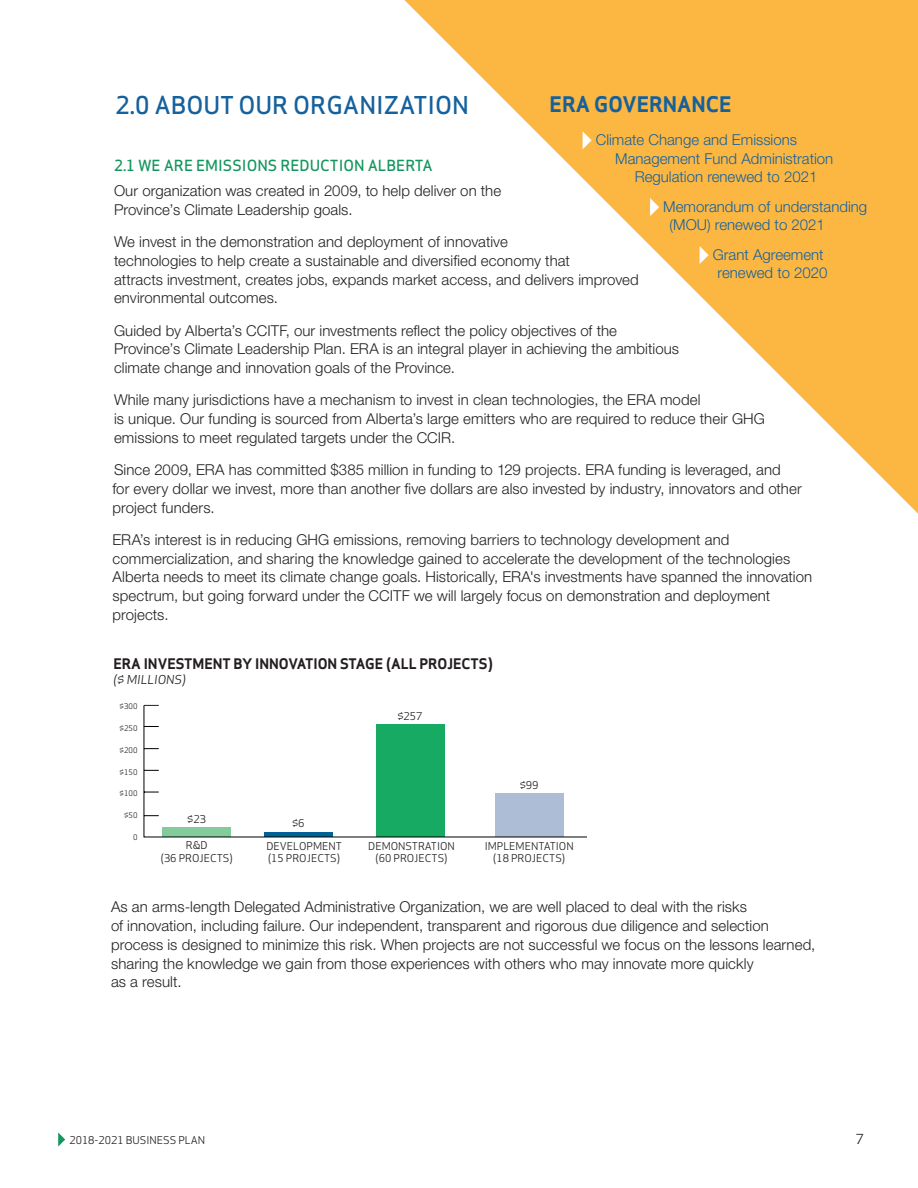
<style>
.page{position:relative;width:918px;height:1188px;background:#fff}
.page>*{position:absolute;margin:0;border:0;box-sizing:border-box;transform-origin:0 0}
.H5_-_Apex_11pt{font:500 24px "Apex Sans";color:#15619d}
.H5_-_Apex_11pt-2{font:700 21px "Apex Sans";color:#15619d}
.BODY_-_san_fran{font:300 15px/18.8px "Helvetica Neue LT Std";letter-spacing:.005em;color:#231f20}
.H5_-_Apex_11pt-3{font:300 15px/18.8px "Helvetica Neue LT Std";color:#15619d}
.H5_-_Apex_11pt-4{font:500 15px "Apex Sans";color:#16965f}
.H5_-_Apex_11pt-5{font:700 14.25px "Apex Sans";color:#231f20}
.t1{font:13.5px "Apex Sans";color:#231f20}
.H5_-_Apex_11pt-6{font:italic 12px "Apex Sans";color:#231f20}
.t2{font:10.5px/12.6px "Apex Sans";color:#231f20;text-align:center}
.t3{font:7.5px "Apex Sans";color:#231f20}
</style>
<div class="page">
<svg style="left:58px;top:1132px;width:7px;height:15px"></svg>
<svg style="left:404px;top:0;width:514px;height:514px"></svg>
<svg style="left:143px;top:705px;width:444px;height:133px"></svg>
<svg style="left:583px;top:131px;width:9px;height:18px"></svg>
<svg style="left:650px;top:198px;width:9px;height:18px"></svg>
<svg style="left:700px;top:246px;width:9px;height:18px"></svg>
<svg style="left:144px;top:705px;width:15px;height:1px"></svg>
<p class="H5_-_Apex_11pt-2" style="left:550px;top:91px;width:183px">ERA GOVERNANCE</p>
<p class="H5_-_Apex_11pt-3" style="left:596px;top:130px;width:203px">Climate Change and Emissions</p>
<p class="H5_-_Apex_11pt-3" style="left:615px;top:149px;width:220px">Management Fund Administration</p>
<p class="H5_-_Apex_11pt-3" style="left:635px;top:167px;width:184px">Regulation renewed to 2021</p>
<p class="H5_-_Apex_11pt-3" style="left:670px;top:197px;width:199px;text-indent:-6px">Memorandum of understanding (MOU) renewed to 2021</p>
<p class="H5_-_Apex_11pt-3" style="left:713px;top:245px;width:116px;text-align:center">Grant Agreement renewed to 2020</p>
<p class="H5_-_Apex_11pt" style="left:116px;top:84px;width:355px">2.0 ABOUT OUR ORGANIZATION</p>
<p class="H5_-_Apex_11pt-4" style="left:114px;top:153px;width:320px">2.1 WE ARE EMISSIONS REDUCTION ALBERTA</p>
<p class="BODY_-_san_fran" style="left:114px;top:181px;width:389px">Our organization was created in 2009, to help deliver on the<br>Province’s Climate Leadership goals.</p>
<p class="BODY_-_san_fran" style="left:114px;top:232px;width:526px">We invest in the demonstration and deployment of innovative<br>technologies to help create a sustainable and diversified economy that<br>attracts investment, creates jobs, expands market access, and delivers improved environmental outcomes.</p>
<p class="BODY_-_san_fran" style="left:114px;top:321px;width:567px">Guided by Alberta’s CCITF, our investments reflect the policy objectives of the<br>Province’s Climate Leadership Plan. ERA is an integral player in achieving the ambitious climate change and innovation goals of the Province.</p>
<p class="BODY_-_san_fran" style="left:114px;top:390px;width:653px">While many jurisdictions have a mechanism to invest in clean technologies, the ERA model<br>is unique. Our funding is sourced from Alberta’s large emitters who are required to reduce their GHG emissions to meet regulated targets under the CCIR.</p>
<p class="BODY_-_san_fran" style="left:112px;top:460px;width:691px">Since 2009, ERA has committed $385 million in funding to 129 projects. ERA funding is leveraged, and<br>for every dollar we invest, more than another five dollars are also invested by industry, innovators and other project funders.</p>
<p class="BODY_-_san_fran" style="left:112px;top:530px;width:701px">ERA’s interest is in reducing GHG emissions, removing barriers to technology development and commercialization, and sharing the knowledge gained to accelerate the development of the technologies Alberta needs to meet its climate change goals. Historically, ERA's investments have spanned the innovation spectrum, but going forward under the CCITF we will largely focus on demonstration and deployment projects.</p>
<p class="H5_-_Apex_11pt-5" style="left:113px;top:654px;width:381px">ERA INVESTMENT BY INNOVATION STAGE (ALL PROJECTS)</p>
<p class="H5_-_Apex_11pt-6" style="left:113px;top:669px;width:74px">($ MILLIONS)</p>
<p class="t3" style="left:120px;top:700px;width:19px">$300</p>
<p class="t3" style="left:120px;top:722px;width:19px">$250</p>
<p class="t3" style="left:120px;top:744px;width:19px">$200</p>
<p class="t3" style="left:120px;top:766px;width:19px">$150</p>
<p class="t3" style="left:120px;top:787px;width:19px">$100</p>
<p class="t3" style="left:124px;top:809px;width:15px">$50</p>
<p class="t3" style="left:133px;top:831px;width:6px">0</p>
<p class="t2" style="left:397px;top:709px;width:27px">$257</p>
<p class="t2" style="left:520px;top:778px;width:20px">$99</p>
<p class="t2" style="left:187px;top:812px;width:20px">$23</p>
<p class="t2" style="left:292px;top:816px;width:14px">$6</p>
<p class="t2" style="left:186px;top:838px;width:23px">R&amp;D</p>
<p class="t2" style="left:161px;top:851px;width:74px">(36 PROJECTS)</p>
<p class="t2" style="left:266px;top:839px;width:77px">DEVELOPMENT</p>
<p class="t2" style="left:268px;top:851px;width:74px">(15 PROJECTS)</p>
<p class="t2" style="left:368px;top:839px;width:88px">DEMONSTRATION (60 PROJECTS)</p>
<p class="t2" style="left:485px;top:839px;width:91px">IMPLEMENTATION (18 PROJECTS)</p>
<p class="BODY_-_san_fran" style="left:111px;top:897px;width:706px">As an arms-length Delegated Administrative Organization, we are well placed to deal with the risks<br>of innovation, including failure. Our independent, transparent and rigorous due diligence and selection process is designed to minimize this risk. When projects are not successful we focus on the lessons learned, sharing the knowledge we gain from those experiences with others who may innovate more quickly<br>as a result.</p>
<p class="t2" style="left:69px;top:1132px;width:137px">2018-2021 BUSINESS PLAN</p>
<p class="t1" style="left:856px;top:1128px;width:10px">7</p>
</div>
